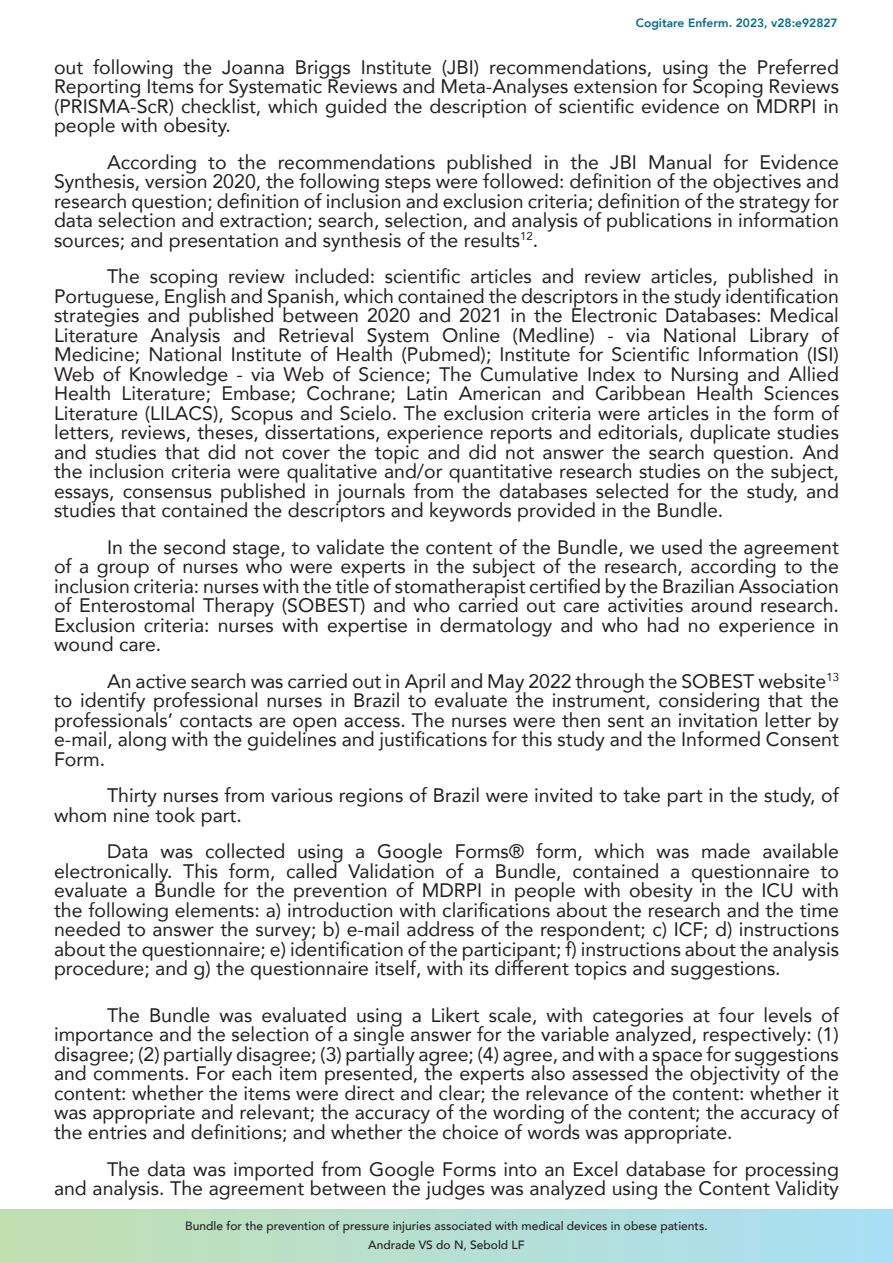
<style>
.page{position:relative;width:893px;height:1263px;background:#fff}
.page>*{position:absolute;margin:0;border:0;box-sizing:border-box;transform-origin:0 0}
.t1{font:19.5px/19.5px "Avenir";color:#231f20;text-align:justify}
.t2{font:500 12px/18.6px "Avenir";color:#231f20;text-align:center}
.t3{font:800 12px "Avenir";color:#006c95}
</style>
<div class="page">
<svg style="left:0;top:1209px;width:893px;height:54px;background:#b6dfd2"></svg>
<p class="t3" style="left:636px;top:12px;width:203px">Cogitare Enferm. 2023, v28:e92827</p>
<p class="t1" style="left:54px;top:56px;width:786px">out following the Joanna Briggs Institute (JBI) recommendations, using the Preferred Reporting Items for Systematic Reviews and Meta-Analyses extension for Scoping Reviews (PRISMA-ScR) checklist, which guided the description of scientific evidence on MDRPI in people with obesity.</p>
<p class="t1" style="left:54px;top:151px;width:786px;text-indent:53px">According to the recommendations published in the JBI Manual for Evidence Synthesis, version 2020, the following steps were followed: definition of the objectives and research question; definition of inclusion and exclusion criteria; definition of the strategy for data selection and extraction; search, selection, and analysis of publications in information sources; and presentation and synthesis of the results<sup>12</sup>.</p>
<p class="t1" style="left:54px;top:266px;width:786px;text-indent:53px">The scoping review included: scientific articles and review articles, published in Portuguese, English and Spanish, which contained the descriptors in the study identification strategies and published between 2020 and 2021 in the Electronic Databases: Medical Literature Analysis and Retrieval System Online (Medline) - via National Library of Medicine; National Institute of Health (Pubmed); Institute for Scientific Information (ISI)<br>Web of Knowledge - via Web of Science; The Cumulative Index to Nursing and Allied Health Literature; Embase; Cochrane; Latin American and Caribbean Health Sciences Literature (LILACS), Scopus and Scielo. The exclusion criteria were articles in the form of letters, reviews, theses, dissertations, experience reports and editorials, duplicate studies and studies that did not cover the topic and did not answer the search question. And the inclusion criteria were qualitative and/or quantitative research studies on the subject, essays, consensus published in journals from the databases selected for the study, and studies that contained the descriptors and keywords provided in the Bundle.</p>
<p class="t1" style="left:54px;top:536px;width:786px;text-indent:53px">In the second stage, to validate the content of the Bundle, we used the agreement of a group of nurses who were experts in the subject of the research, according to the inclusion criteria: nurses with the title of stomatherapist certified by the Brazilian Association of Enterostomal Therapy (SOBEST) and who carried out care activities around research.<br>Exclusion criteria: nurses with expertise in dermatology and who had no experience in wound care.</p>
<p class="t1" style="left:54px;top:670px;width:786px;text-indent:53px">An active search was carried out in April and May 2022 through the SOBEST website<sup>13 </sup>to identify professional nurses in Brazil to evaluate the instrument, considering that the professionals’ contacts are open access. The nurses were then sent an invitation letter by e-mail, along with the guidelines and justifications for this study and the Informed Consent Form.</p>
<p class="t1" style="left:54px;top:785px;width:786px;text-indent:53px">Thirty nurses from various regions of Brazil were invited to take part in the study, of whom nine took part.</p>
<p class="t1" style="left:54px;top:841px;width:786px;text-indent:53px">Data was collected using a Google Forms® form, which was made available electronically. This form, called Validation of a Bundle, contained a questionnaire to evaluate a Bundle for the prevention of MDRPI in people with obesity in the ICU with the following elements: a) introduction with clarifications about the research and the time needed to answer the survey; b) e-mail address of the respondent; c) ICF; d) instructions about the questionnaire; e) identification of the participant; f) instructions about the analysis procedure; and g) the questionnaire itself, with its different topics and suggestions.</p>
<p class="t1" style="left:54px;top:1005px;width:786px;text-indent:53px">The Bundle was evaluated using a Likert scale, with categories at four levels of importance and the selection of a single answer for the variable analyzed, respectively: (1) disagree; (2) partially disagree; (3) partially agree; (4) agree, and with a space for suggestions and comments. For each item presented, the experts also assessed the objectivity of the content: whether the items were direct and clear; the relevance of the content: whether it was appropriate and relevant; the accuracy of the wording of the content; the accuracy of the entries and definitions; and whether the choice of words was appropriate.</p>
<p class="t1" style="left:54px;top:1158px;width:786px;text-align:right">The data was imported from Google Forms into an Excel database for processing<br>and analysis. The agreement between the judges was analyzed using the Content Validity</p>
<p class="t2" style="left:185px;top:1216px;width:524px">Bundle for the prevention of pressure injuries associated with medical devices in obese patients.<br>Andrade VS do N, Sebold LF</p>
</div>
